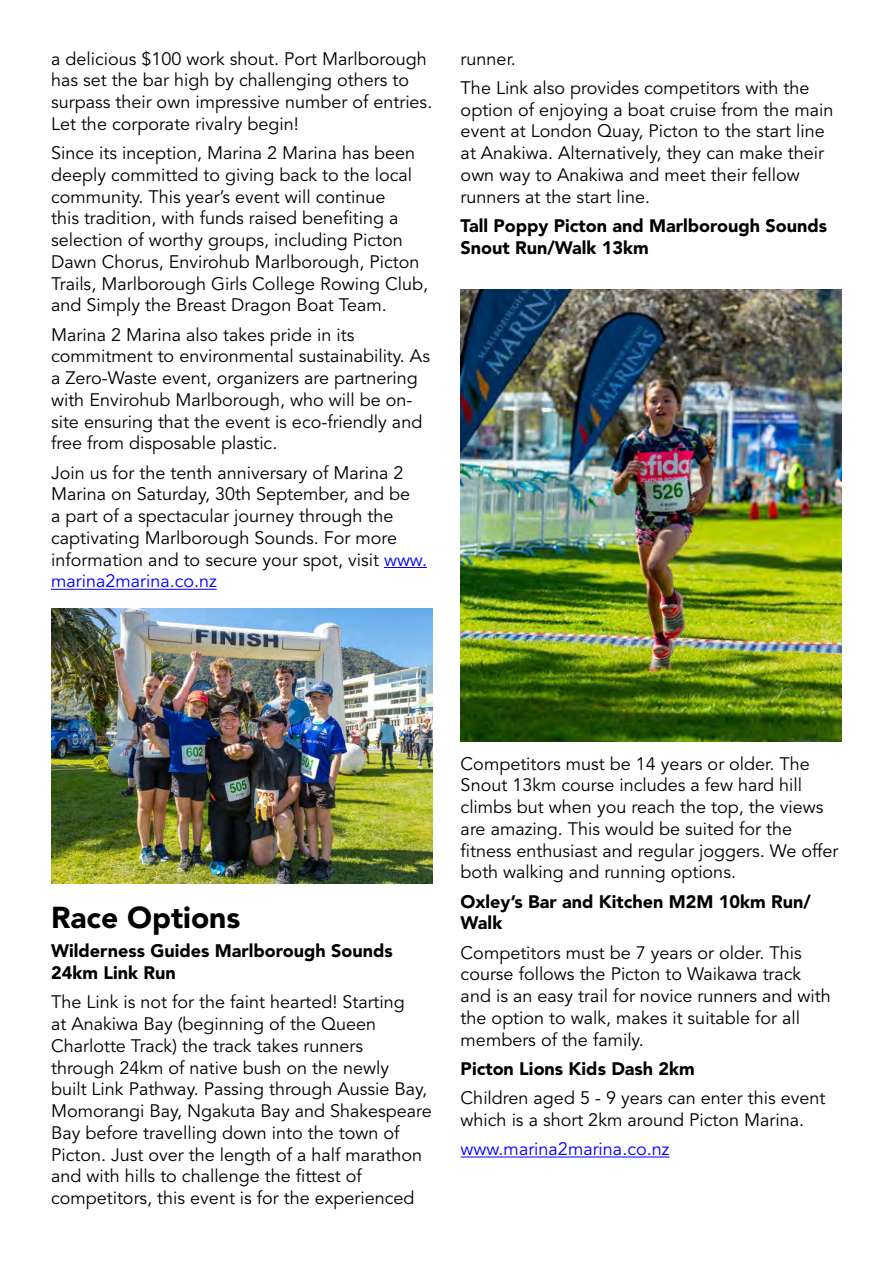
<style>
.page{position:relative;width:893px;height:1263px;background:#fff}
.page>*{position:absolute;margin:0;border:0;box-sizing:border-box;transform-origin:0 0}
.t1{font:900 30px "Avenir";color:#000}
.t2{font:18px/21.8px "Avenir";color:#000}
.t3{font:900 18px/21.8px "Avenir";color:#000}
.t4{font:18px "Avenir";color:#00f}
.s1{color:#00f}
</style>
<div class="page">
<hr style="left:384px;top:567px;width:43px;height:1px;background:#00f">
<hr style="left:51px;top:589px;width:166px;height:1px;background:#00f">
<img style="left:51px;top:609px;width:381px;height:274px">
<img style="left:461px;top:289px;width:381px;height:452px">
<hr style="left:461px;top:1156px;width:208px;height:1px;background:#00f">
<p class="t2" style="left:51px;top:48px;width:383px">a delicious $100 work shout. Port Marlborough has set the bar high by challenging others to surpass their own impressive number of entries.<br>Let the corporate rivalry begin!</p>
<p class="t2" style="left:51px;top:143px;width:378px">Since its inception, Marina 2 Marina has been deeply committed to giving back to the local community. This year’s event will continue<br>this tradition, with funds raised benefiting a selection of worthy groups, including Picton Dawn Chorus, Envirohub Marlborough, Picton Trails, Marlborough Girls College Rowing Club, and Simply the Breast Dragon Boat Team.</p>
<p class="t2" style="left:51px;top:324px;width:380px">Marina 2 Marina also takes pride in its commitment to environmental sustainability. As a Zero-Waste event, organizers are partnering with Envirohub Marlborough, who will be on&shy;site ensuring that the event is eco-friendly and free from disposable plastic.</p>
<p class="t2" style="left:51px;top:462px;width:377px">Join us for the tenth anniversary of Marina 2<br>Marina on Saturday, 30th September, and be<br>a part of a spectacular journey through the captivating Marlborough Sounds. For more information and to secure your spot, visit <span class="s1">www. marina2marina.co.nz</span></p>
<p class="t2" style="left:461px;top:44px;width:350px;line-height:29.2px">runner.<br>The Link also provides competitors with the</p>
<p class="t2" style="left:461px;top:99px;width:374px">option of enjoying a boat cruise from the main event at London Quay, Picton to the start line at Anakiwa. Alternatively, they can make their own way to Anakiwa and meet their fellow runners at the start line.</p>
<p class="t3" style="left:461px;top:215px;width:368px">Tall Poppy Picton and Marlborough Sounds<br>Snout Run/Walk 13km</p>
<h1 class="t1" style="left:51px;top:899px;width:191px">Race Options</h1>
<p class="t3" style="left:51px;top:940px;width:343px">Wilderness Guides Marlborough Sounds<br>24km Link Run</p>
<p class="t2" style="left:51px;top:992px;width:382px">The Link is not for the faint hearted! Starting<br>at Anakiwa Bay (beginning of the Queen Charlotte Track) the track takes runners<br>through 24km of native bush on the newly<br>built Link Pathway. Passing through Aussie Bay, Momorangi Bay, Ngakuta Bay and Shakespeare Bay before travelling down into the town of Picton. Just over the length of a half marathon and with hills to challenge the fittest of competitors, this event is for the experienced</p>
<p class="t2" style="left:461px;top:753px;width:379px">Competitors must be 14 years or older. The Snout 13km course includes a few hard hill climbs but when you reach the top, the views are amazing. This would be suited for the fitness enthusiast and regular joggers. We offer both walking and running options.</p>
<p class="t3" style="left:461px;top:890px;width:352px">Oxley’s Bar and Kitchen M2M 10km Run/<br>Walk</p>
<p class="t2" style="left:461px;top:942px;width:371px">Competitors must be 7 years or older. This course follows the Picton to Waikawa track and is an easy trail for novice runners and with the option to walk, makes it suitable for all members of the family.</p>
<p class="t3" style="left:461px;top:1058px;width:236px">Picton Lions Kids Dash 2km</p>
<p class="t2" style="left:461px;top:1087px;width:366px">Children aged 5 - 9 years can enter this event which is a short 2km around Picton Marina.</p>
<p class="t4" style="left:461px;top:1138px;width:210px">www.marina2marina.co.nz</p>
</div>
